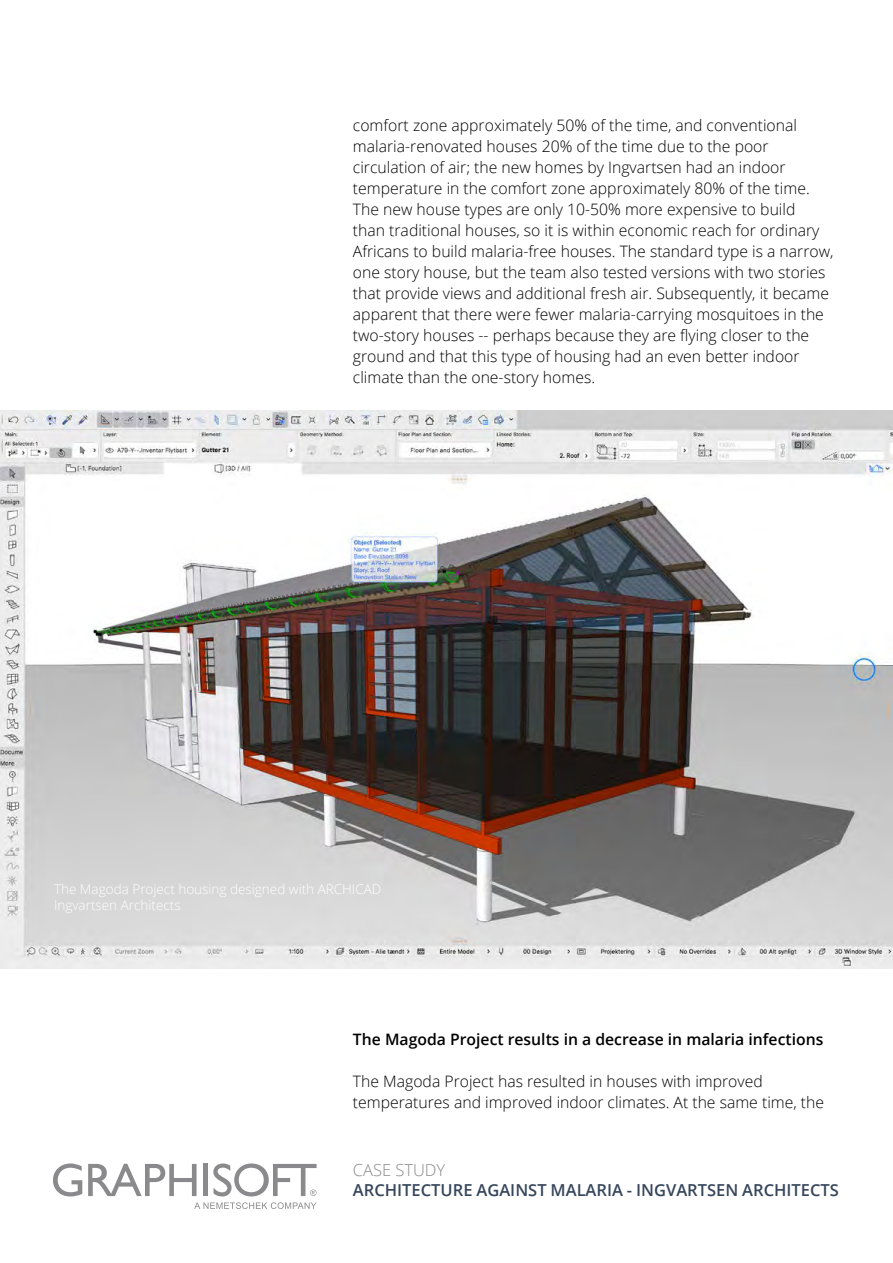
<style>
.page{position:relative;width:893px;height:1263px;background:#fff}
.page>*{position:absolute;margin:0;border:0;box-sizing:border-box;transform-origin:0 0}
.t1{font:600 16.5px "Open Sans";color:#36465c}
.t2{font:300 16.5px "Open Sans";color:#8a8a8d}
.t3{font:300 15.75px/21px "Open Sans";color:#000}
.t4{font:600 15.75px "Open Sans";color:#000}
.t5{font:300 13.5px/16.2px "Open Sans";color:#fff}
</style>
<div class="page">
<svg style="left:53px;top:1163px;width:29px;height:33px"></svg>
<svg style="left:88px;top:1164px;width:109px;height:32px"></svg>
<div style="left:203px;top:1163px;width:5px;height:33px;background:#8a8a8d"></div>
<svg style="left:213px;top:1163px;width:104px;height:33px"></svg>
<svg style="left:194px;top:1202px;width:123px;height:7px"></svg>
<img style="left:0;top:410px;width:893px;height:558px">
<p class="t3" style="left:353px;top:114px;width:482px">comfort zone approximately 50% of the time, and conventional malaria-renovated houses 20% of the time due to the poor circulation of air; the new homes by Ingvartsen had an indoor temperature in the comfort zone approximately 80% of the time.<br>The new house types are only 10-50% more expensive to build<br>than traditional houses, so it is within economic reach for ordinary Africans to build malaria-free houses. The standard type is a narrow, one story house, but the team also tested versions with two stories that provide views and additional fresh air. Subsequently, it became apparent that there were fewer malaria-carrying mosquitoes in the two-story houses -- perhaps because they are flying closer to the ground and that this type of housing had an even better indoor climate than the one-story homes.</p>
<p class="t5" style="left:54px;top:880px;width:329px">The Magoda Project housing designed with ARCHICAD<br>Ingvartsen Architects</p>
<p class="t4" style="left:353px;top:1028px;width:472px">The Magoda Project results in a decrease in malaria infections</p>
<p class="t3" style="left:353px;top:1070px;width:473px">The Magoda Project has resulted in houses with improved temperatures and improved indoor climates. At the same time, the</p>
<p class="t2" style="left:353px;top:1159px;width:94px">CASE STUDY</p>
<p class="t1" style="left:353px;top:1178px;width:487px">ARCHITECTURE AGAINST MALARIA - INGVARTSEN ARCHITECTS</p>
</div>
